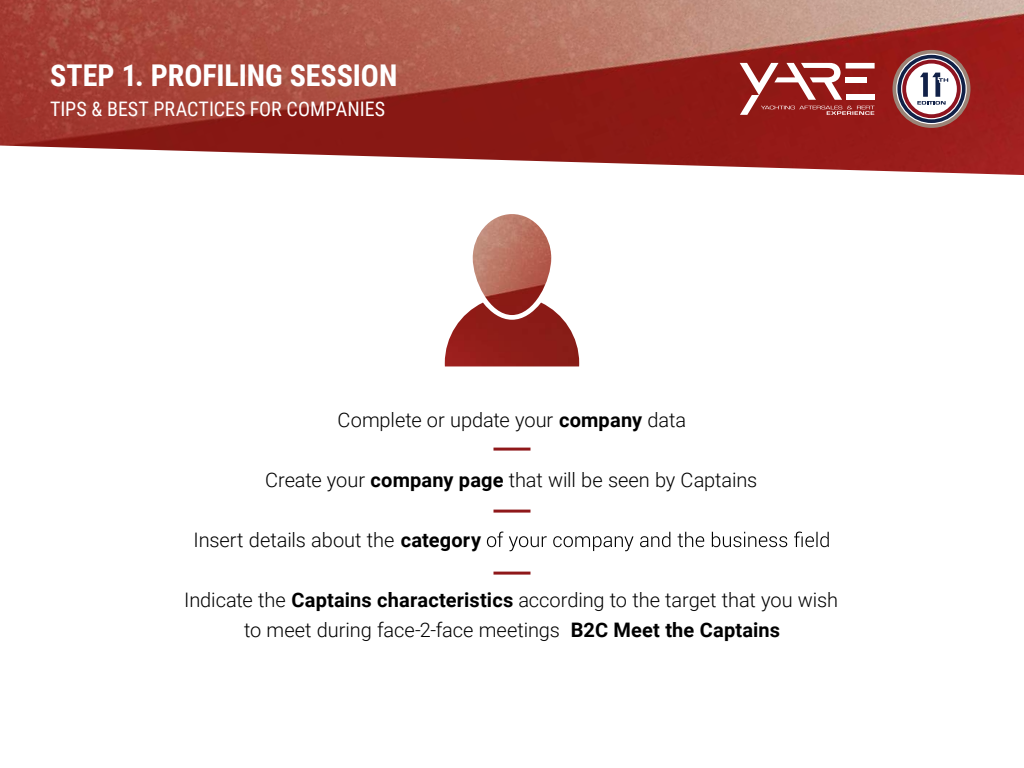
<style>
.page{position:relative;width:1024px;height:768px;background:#fff}
.page>*{position:absolute;margin:0;border:0;box-sizing:border-box;transform-origin:0 0}
.t1{font:700 30px "Roboto Condensed";letter-spacing:-.005em;color:#fff}
.t2{font:300 20px/30px "Roboto";letter-spacing:-.005em;color:#000;text-align:center}
.t3{font:20px "Roboto Condensed";color:#fff}
.s1{font-weight:700}
</style>
<div class="page">
<img style="left:0;top:0;width:1024px;height:175px">
<svg style="left:487px;top:532px;width:342px;height:19px"></svg>
<img style="left:445px;top:214px;width:134px;height:152px">
<hr style="left:494px;top:448px;width:36px;height:3px;background:#8f181a">
<hr style="left:494px;top:510px;width:36px;height:3px;background:#8f181a">
<hr style="left:494px;top:572px;width:36px;height:3px;background:#8f181a">
<svg style="left:740px;top:63px;width:135px;height:52px"></svg>
<svg style="left:893px;top:50px;width:77px;height:78px"></svg>
<h1 class="t1" style="left:50px;top:54px;width:349px">STEP 1. PROFILING SESSION</h1>
<p class="t3" style="left:50px;top:95px;width:337px">TIPS &amp; BEST PRACTICES FOR COMPANIES</p>
<p class="t2" style="left:338px;top:404px;width:350px">Complete or update your <span class="s1">company</span> data</p>
<p class="t2" style="left:265px;top:464px;width:494px">Create your <span class="s1">company page</span> that will be seen by Captains</p>
<p class="t2" style="left:194px;top:524px;width:289px">Insert details about the <span class="s1">category</span></p>
<p class="t2" style="left:184px;top:584px;width:655px">Indicate the <span class="s1">Captains characteristics</span> according to the target that you wish to meet during face-2-face meetings <span class="s1">B2C Meet the Captains</span></p>
</div>
